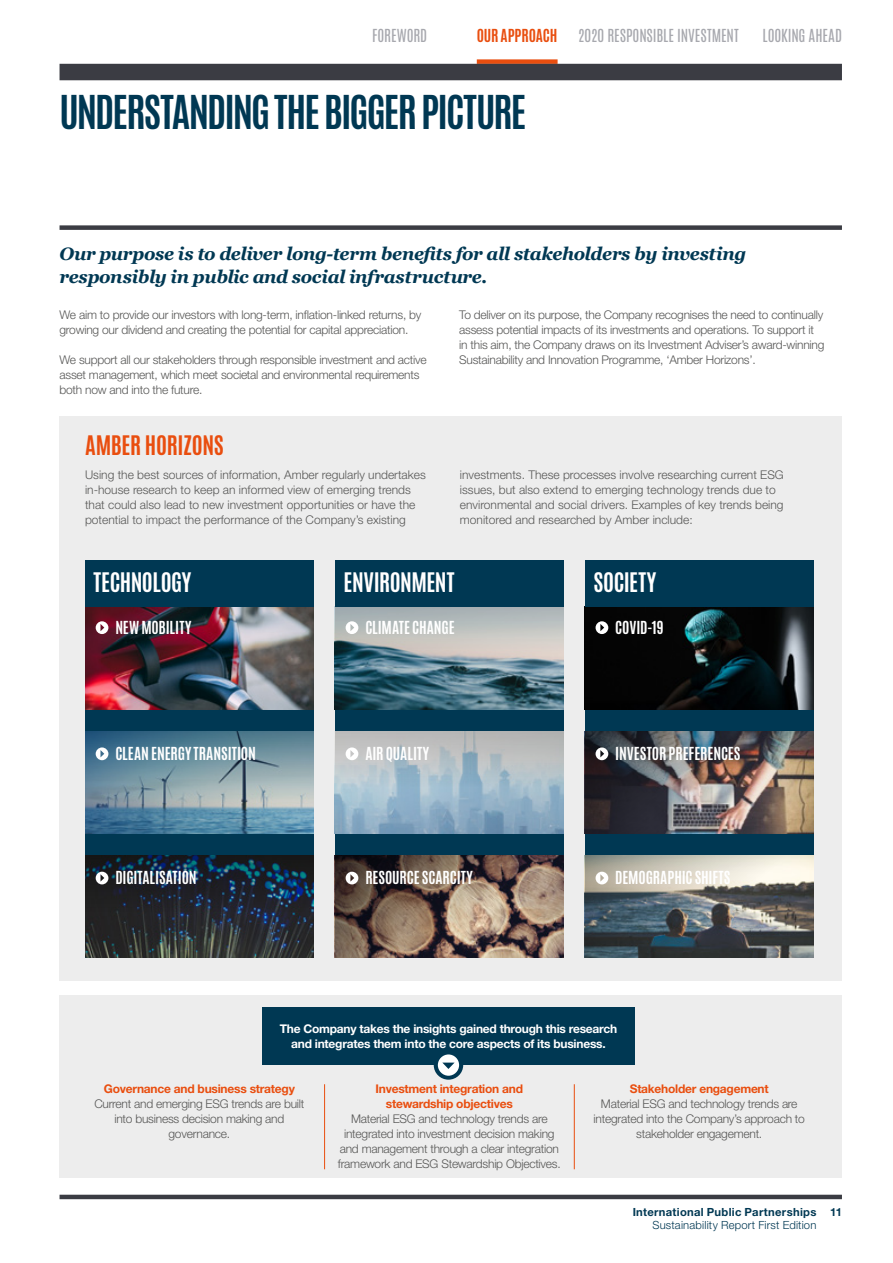
<style>
.page{position:relative;width:893px;height:1263px;background:#fff}
.page>*{position:absolute;margin:0;border:0;box-sizing:border-box;transform-origin:0 0}
.t1{font:700 39px "Antonio";letter-spacing:-.05em;color:#003853}
.t2{font:700 22.5px "Antonio";letter-spacing:-.02em;color:#fff}
.t3{font:700 22.5px "Antonio";letter-spacing:-.015em;color:#e94e0f}
.t4{font:italic 700 18px/22.5px "Georgia";letter-spacing:-.025em;color:#003853}
.t5{font:700 15px "Antonio";letter-spacing:-.005em;color:#fff}
.t6{font:15px "Antonio";letter-spacing:-.005em;color:#a7a8ae}
.t7{font:700 15px "Antonio";letter-spacing:-.01em;color:#e94e0f}
.t8{font:300 12px/15px "Helvetica Neue LT Std";letter-spacing:-.02em;color:#575756}
.t9{font:300 12px/15px "Helvetica Neue LT Std";color:#575756}
.t10{font:700 12px/15px "Helvetica Neue LT Std";letter-spacing:-.02em;color:#fff;text-align:center}
.t11{font:700 12px/15px "Helvetica Neue LT Std";letter-spacing:-.02em;color:#e94e0f;text-align:center}
.t12{font:700 11.25px "Helvetica Neue LT Std";letter-spacing:.025em;color:#003853}
.t13{font:300 11.25px "Helvetica Neue LT Std";letter-spacing:.015em;color:#003853}
</style>
<div class="page">
<div style="left:60px;top:996px;width:782px;height:182px;background:#ededed"></div>
<div style="left:477px;top:59px;width:81px;height:5px;background:#e94e0f"></div>
<div style="left:60px;top:64px;width:782px;height:16px;background:#3b3c43"></div>
<div style="left:60px;top:225px;width:782px;height:5px;background:#3b3c43"></div>
<hr style="left:60px;top:1195px;width:782px;height:4px;background:#3b3c43">
<div style="left:60px;top:417px;width:782px;height:564px;background:#ededed"></div>
<div style="left:335px;top:709px;width:229px;height:22px;background:#003853"></div>
<div style="left:335px;top:833px;width:229px;height:22px;background:#003853"></div>
<div style="left:585px;top:709px;width:229px;height:22px;background:#003853"></div>
<div style="left:585px;top:833px;width:229px;height:22px;background:#003853"></div>
<div style="left:85px;top:709px;width:229px;height:22px;background:#003853"></div>
<div style="left:85px;top:833px;width:229px;height:22px;background:#003853"></div>
<img style="left:85px;top:607px;width:229px;height:102px">
<img style="left:335px;top:677px;width:229px;height:32px">
<img style="left:585px;top:731px;width:229px;height:102px">
<svg style="left:335px;top:855px;width:229px;height:102px;background:#766155"></svg>
<hr style="left:324px;top:1084px;width:1px;height:85px;background:#e94e0f">
<hr style="left:574px;top:1084px;width:1px;height:85px;background:#e94e0f">
<img style="left:335px;top:801px;width:229px;height:32px">
<img style="left:585px;top:607px;width:229px;height:102px">
<div style="left:262px;top:1007px;width:372px;height:58px;background:#003853"></div>
<div style="left:434px;top:1050px;width:29px;height:30px;background:#003853;border-radius:50%"></div>
<div style="left:438px;top:1054px;width:21px;height:22px;background:#fff;border-radius:50%"></div>
<svg style="left:442px;top:1062px;width:13px;height:7px"></svg>
<img style="left:85px;top:925px;width:229px;height:32px">
<img style="left:585px;top:855px;width:229px;height:102px">
<svg style="left:335px;top:731px;width:229px;height:70px;background:#b0bec5"></svg>
<svg style="left:335px;top:607px;width:229px;height:70px;background:#9aa8ac"></svg>
<img style="left:85px;top:855px;width:229px;height:70px">
<svg style="left:85px;top:731px;width:229px;height:102px;background:#6c90a1"></svg>
<div style="left:85px;top:560px;width:229px;height:47px;background:#003853"></div>
<div style="left:335px;top:560px;width:229px;height:47px;background:#003853"></div>
<div style="left:585px;top:560px;width:229px;height:47px;background:#003853"></div>
<svg style="left:346px;top:621px;width:12px;height:13px"></svg>
<svg style="left:596px;top:621px;width:12px;height:13px"></svg>
<svg style="left:346px;top:747px;width:12px;height:13px"></svg>
<svg style="left:346px;top:872px;width:12px;height:12px"></svg>
<svg style="left:596px;top:747px;width:12px;height:13px"></svg>
<svg style="left:96px;top:621px;width:12px;height:13px"></svg>
<svg style="left:96px;top:747px;width:12px;height:13px"></svg>
<svg style="left:96px;top:872px;width:12px;height:12px"></svg>
<svg style="left:596px;top:872px;width:12px;height:12px"></svg>
<p class="t6" style="left:372px;top:25px;width:57px">FOREWORD</p>
<p class="t7" style="left:477px;top:25px;width:82px">OUR APPROACH</p>
<p class="t6" style="left:578px;top:25px;width:162px">2020 RESPONSIBLE INVESTMENT</p>
<p class="t6" style="left:762px;top:25px;width:81px">LOOKING AHEAD</p>
<h1 class="t1" style="left:60px;top:83px;width:468px">UNDERSTANDING THE BIGGER PICTURE</h1>
<h3 class="t4" style="left:60px;top:242px;width:688px">Our purpose is to deliver long-term benefits for all stakeholders by investing responsibly in public and social infrastructure.</h3>
<p class="t8" style="left:60px;top:307px;width:363px">We aim to provide our investors with long-term, inflation-linked returns, by growing our dividend and creating the potential for capital appreciation.</p>
<p class="t8" style="left:60px;top:352px;width:369px">We support all our stakeholders through responsible investment and active asset management, which meet societal and environmental requirements both now and into the future.</p>
<p class="t8" style="left:459px;top:307px;width:367px">To deliver on its purpose, the Company recognises the need to continually assess potential impacts of its investments and operations. To support it in this aim, the Company draws on its Investment Adviser’s award-winning Sustainability and Innovation Programme, ‘Amber Horizons’.</p>
<h2 class="t3" style="left:85px;top:429px;width:140px">AMBER HORIZONS</h2>
<p class="t9" style="left:85px;top:467px;width:342px">Using the best sources of information, Amber regularly undertakes in-house research to keep an informed view of emerging trends that could also lead to new investment opportunities or have the potential to impact the performance of the Company’s existing</p>
<p class="t9" style="left:460px;top:467px;width:325px">investments. These processes involve researching current ESG issues, but also extend to emerging technology trends due to environmental and social drivers. Examples of key trends being monitored and researched by Amber include:</p>
<h2 class="t2" style="left:94px;top:565px;width:99px">TECHNOLOGY</h2>
<h2 class="t2" style="left:343px;top:565px;width:112px">ENVIRONMENT</h2>
<h2 class="t2" style="left:593px;top:565px;width:64px">SOCIETY</h2>
<p class="t5" style="left:365px;top:616px;width:91px">CLIMATE CHANGE</p>
<p class="t5" style="left:615px;top:616px;width:50px">COVID-19</p>
<p class="t5" style="left:115px;top:616px;width:77px">NEW MOBILITY</p>
<p class="t5" style="left:115px;top:742px;width:142px">CLEAN ENERGY TRANSITION</p>
<p class="t5" style="left:115px;top:867px;width:83px">DIGITALISATION</p>
<p class="t5" style="left:365px;top:742px;width:65px">AIR QUALITY</p>
<p class="t5" style="left:365px;top:867px;width:109px">RESOURCE SCARCITY</p>
<p class="t5" style="left:615px;top:742px;width:127px">INVESTOR PREFERENCES</p>
<p class="t5" style="left:615px;top:867px;width:117px">DEMOGRAPHIC SHIFTS</p>
<p class="t10" style="left:280px;top:1021px;width:339px">The Company takes the insights gained through this research and integrates them into the core aspects of its business.</p>
<p class="t11" style="left:104px;top:1081px;width:193px">Governance and business strategy</p>
<p class="t8" style="left:94px;top:1096px;width:212px;text-align:center">Current and emerging ESG trends are built into business decision making and governance.</p>
<p class="t11" style="left:376px;top:1081px;width:149px">Investment integration and stewardship objectives</p>
<p class="t8" style="left:338px;top:1111px;width:224px;text-align:center">Material ESG and technology trends are integrated into investment decision making and management through a clear integration framework and ESG Stewardship Objectives.</p>
<p class="t11" style="left:630px;top:1081px;width:140px">Stakeholder engagement</p>
<p class="t8" style="left:594px;top:1096px;width:213px;text-align:center">Material ESG and technology trends are integrated into the Company’s approach to stakeholder engagement.</p>
<p class="t12" style="left:633px;top:1205px;width:185px">International Public Partnerships</p>
<p class="t13" style="left:652px;top:1218px;width:166px">Sustainability Report First Edition</p>
<p class="t12" style="left:830px;top:1205px;width:13px">11</p>
</div>
